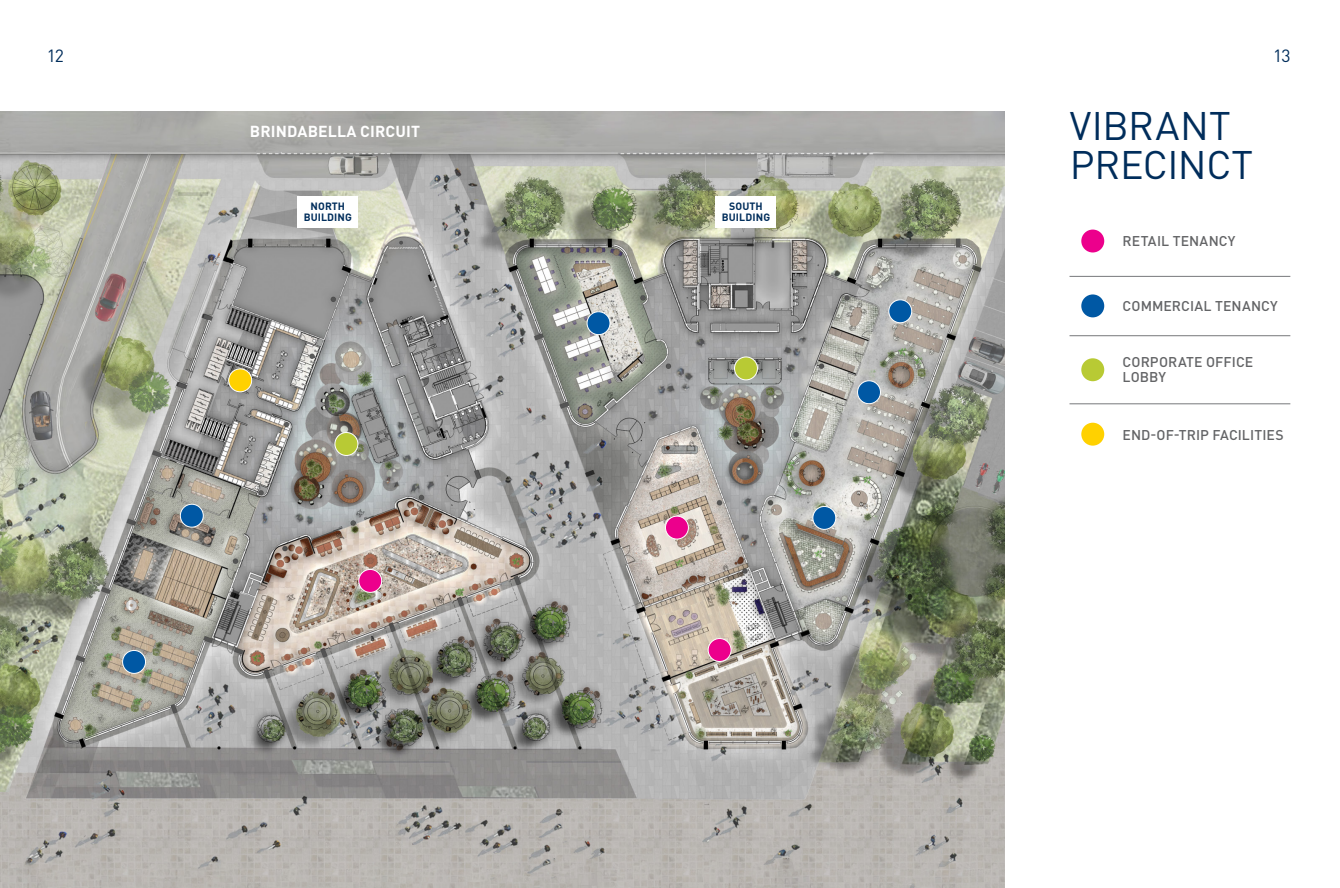
<style>
.page{position:relative;width:1340px;height:888px;background:#fff}
.page>*{position:absolute;margin:0;border:0;box-sizing:border-box;transform-origin:0 0}
.t1{font:39.38px/39.4px "DINOT";letter-spacing:-.005em;color:#002d5b}
.t2{font:17.5px "DINOT";color:#002d5b}
.t3{font:700 15.75px "DINOT";letter-spacing:.01em;color:#fff}
.t4{font:500 14px/15.8px "DINOT";letter-spacing:.005em;color:#636466}
.t5{font:700 10.5px/11.4px "DINOT";letter-spacing:.01em;color:#002d5b;text-align:center}
</style>
<div class="page">
<img style="left:0;top:112px;width:1005px;height:776px">
<div style="left:359px;top:569px;width:23px;height:23px;background:#ec008c;border-radius:50%"></div>
<div style="left:358px;top:569px;width:24px;height:24px;border:1px solid #fff;border-radius:50%"></div>
<div style="left:665px;top:516px;width:23px;height:23px;background:#ec008c;border-radius:50%"></div>
<div style="left:665px;top:516px;width:24px;height:23px;border:1px solid #fff;border-radius:50%"></div>
<div style="left:708px;top:639px;width:23px;height:22px;background:#ec008c;border-radius:50%"></div>
<div style="left:707px;top:638px;width:24px;height:24px;border:1px solid #fff;border-radius:50%"></div>
<div style="left:180px;top:504px;width:23px;height:23px;background:#0058a4;border-radius:50%"></div>
<div style="left:180px;top:504px;width:24px;height:24px;border:1px solid #fff;border-radius:50%"></div>
<div style="left:123px;top:650px;width:22px;height:23px;background:#0058a4;border-radius:50%"></div>
<div style="left:122px;top:650px;width:24px;height:24px;border:1px solid #fff;border-radius:50%"></div>
<div style="left:587px;top:312px;width:23px;height:23px;background:#0058a4;border-radius:50%"></div>
<div style="left:586px;top:311px;width:24px;height:24px;border:1px solid #fff;border-radius:50%"></div>
<div style="left:888px;top:300px;width:23px;height:23px;background:#0058a4;border-radius:50%"></div>
<div style="left:888px;top:299px;width:24px;height:24px;border:1px solid #fff;border-radius:50%"></div>
<div style="left:857px;top:381px;width:23px;height:23px;background:#0058a4;border-radius:50%"></div>
<div style="left:857px;top:380px;width:24px;height:24px;border:1px solid #fff;border-radius:50%"></div>
<div style="left:812px;top:506px;width:23px;height:23px;background:#0058a4;border-radius:50%"></div>
<div style="left:812px;top:506px;width:24px;height:24px;border:1px solid #fff;border-radius:50%"></div>
<div style="left:734px;top:357px;width:23px;height:23px;background:#b8ca34;border-radius:50%"></div>
<div style="left:734px;top:357px;width:24px;height:23px;border:1px solid #fff;border-radius:50%"></div>
<div style="left:335px;top:433px;width:23px;height:22px;background:#b8ca34;border-radius:50%"></div>
<div style="left:334px;top:432px;width:24px;height:24px;border:1px solid #fff;border-radius:50%"></div>
<div style="left:229px;top:369px;width:23px;height:23px;background:#ffd100;border-radius:50%"></div>
<div style="left:228px;top:368px;width:24px;height:24px;border:1px solid #fff;border-radius:50%"></div>
<div style="left:1081px;top:230px;width:23px;height:22px;background:#ec008c;border-radius:50%"></div>
<div style="left:1081px;top:294px;width:23px;height:23px;background:#0058a4;border-radius:50%"></div>
<div style="left:1081px;top:358px;width:23px;height:23px;background:#b8ca34;border-radius:50%"></div>
<div style="left:1081px;top:423px;width:23px;height:23px;background:#ffd100;border-radius:50%"></div>
<hr style="left:1069px;top:276px;width:221px;height:1px;background:#77787b">
<hr style="left:1069px;top:404px;width:221px;height:1px;background:#77787b">
<hr style="left:1069px;top:336px;width:221px;height:1px;background:#77787b">
<div style="left:715px;top:196px;width:61px;height:32px;background:#fff"></div>
<div style="left:297px;top:196px;width:61px;height:32px;background:#fff"></div>
<p class="t2" style="left:47px;top:45px;width:19px">12</p>
<p class="t2" style="left:1272px;top:45px;width:19px">13</p>
<p class="t3" style="left:250px;top:121px;width:172px">BRINDABELLA CIRCUIT</p>
<p class="t5" style="left:304px;top:200px;width:50px">NORTH<br>BUILDING</p>
<p class="t5" style="left:721px;top:200px;width:50px">SOUTH<br>BUILDING</p>
<h1 class="t1" style="left:1069px;top:105px;width:185px">VIBRANT<br>PRECINCT</h1>
<p class="t4" style="left:1122px;top:233px;width:114px">RETAIL TENANCY</p>
<p class="t4" style="left:1122px;top:298px;width:157px">COMMERCIAL TENANCY</p>
<p class="t4" style="left:1122px;top:353px;width:132px">CORPORATE OFFICE<br>LOBBY</p>
<p class="t4" style="left:1122px;top:426px;width:163px">END-OF-TRIP FACILITIES</p>
</div>
